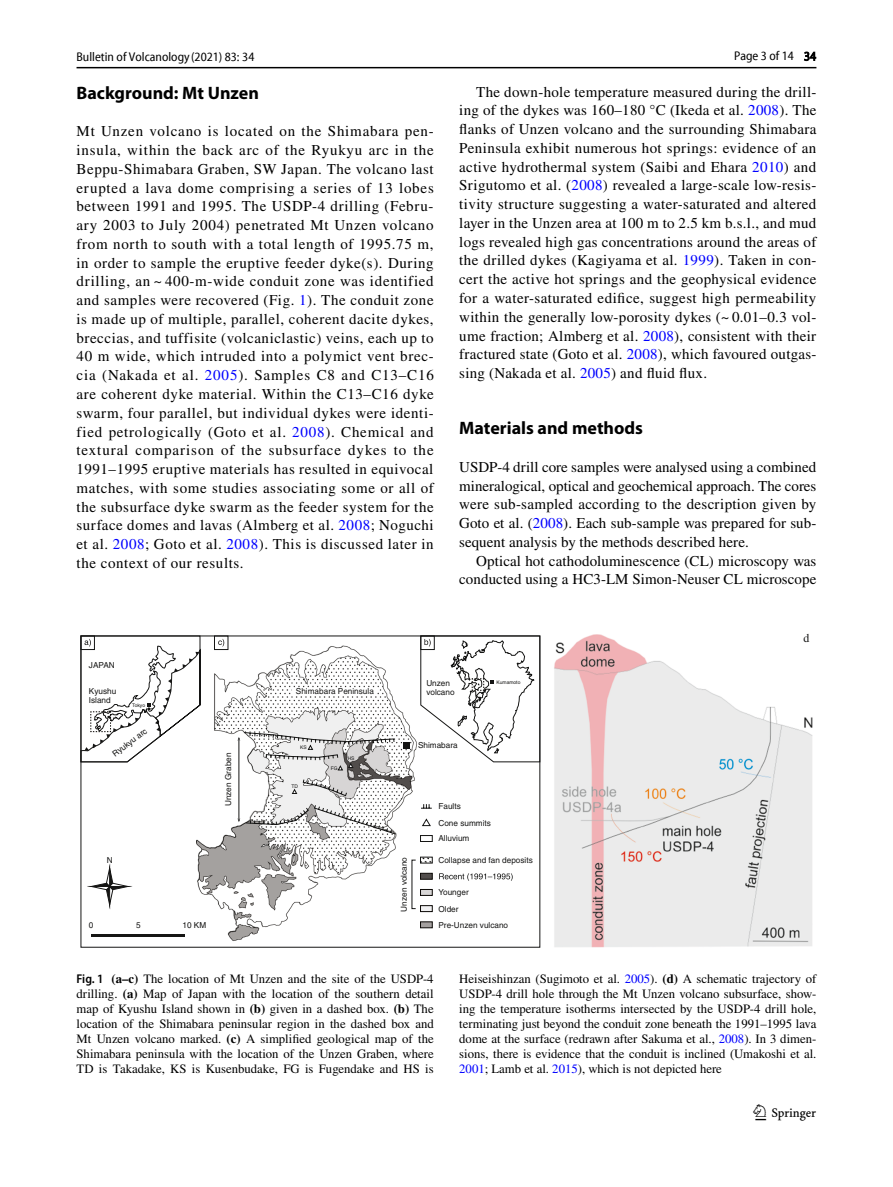
<style>
.page{position:relative;width:893px;height:1187px;background:#fff}
.page>*{position:absolute;margin:0;border:0;box-sizing:border-box;transform-origin:0 0}
.t1{font:22.5px "Springnew Regular 3";color:#000}
.t2{font:700 18px "Myriad Pro";color:#000}
.t3{font:15px/18.8px "STIX";letter-spacing:.005em;color:#000;text-align:justify}
.t4{font:12.75px/15px "STIX";color:#000;text-align:justify}
.t5{font:semi-condensed 12.75px "Myriad Pro Unic";color:#000}
.t6{font:12.75px "Myriad Pro Unic Semi Condensed 2";color:#000}
.t7{font:12px "Times";color:#151514}
.t8{font:8.25px/16.2px "Helvetica";color:#151514}
.t9{font:4.95px "Helvetica";color:#151514}
.s1{color:#00f}
.s2{font-family:"Myriad Pro";font-weight:600;font-stretch:semi-condensed}
.s3{font-weight:700}
</style>
<div class="page">
<hr style="left:77px;top:67px;width:739px;height:1px;background:#000">
<img style="left:196px;top:634px;width:616px;height:313px">
<svg style="left:83px;top:637px;width:455px;height:125px"></svg>
<svg style="left:85px;top:639px;width:6px;height:7px"></svg>
<svg style="left:439px;top:873px;width:74px;height:7px"></svg>
<div style="left:420px;top:856px;width:12px;height:7px;border:1px solid #151514"></div>
<svg style="left:420px;top:873px;width:12px;height:6px"></svg>
<svg style="left:420px;top:889px;width:12px;height:6px"></svg>
<div style="left:420px;top:835px;width:12px;height:6px;border:1px solid #151514"></div>
<svg style="left:420px;top:905px;width:12px;height:6px"></svg>
<svg style="left:420px;top:921px;width:12px;height:6px"></svg>
<svg style="left:422px;top:818px;width:9px;height:8px"></svg>
<svg style="left:238px;top:731px;width:159px;height:104px"></svg>
<svg style="left:421px;top:804px;width:11px;height:4px"></svg>
<svg style="left:87px;top:864px;width:45px;height:45px"></svg>
<svg style="left:472px;top:678px;width:12px;height:13px"></svg>
<div style="left:81px;top:635px;width:14px;height:14px;border:1px solid #151514"></div>
<svg style="left:424px;top:639px;width:7px;height:7px"></svg>
<div style="left:421px;top:635px;width:13px;height:14px;border:1px solid #151514"></div>
<svg style="left:218px;top:639px;width:6px;height:7px"></svg>
<div style="left:214px;top:635px;width:14px;height:14px;border:1px solid #151514"></div>
<hr style="left:92px;top:933px;width:93px;height:3px;background:#151514">
<svg style="left:404px;top:742px;width:6px;height:6px"></svg>
<svg style="left:81px;top:689px;width:90px;height:73px"></svg>
<p class="t5" style="left:77px;top:52px;width:179px">Bulletin of Volcanology(2021) 83: 34</p>
<p class="t6" style="left:734px;top:51px;width:83px">Page 3 of 14 34</p>
<p class="t2" style="left:77px;top:81px;width:184px">Background: Mt Unzen</p>
<p class="t3" style="left:77px;top:123px;width:359px">Mt Unzen volcano is located on the Shimabara pen&shy;insula, within the back arc of the Ryukyu arc in the Beppu-Shimabara Graben, SW Japan. The volcano last erupted a lava dome comprising a series of 13 lobes between 1991 and 1995. The USDP-4 drilling (Febru&shy;ary 2003 to July 2004) penetrated Mt Unzen volcano from north to south with a total length of 1995.75 m, in order to sample the eruptive feeder dyke(s). During drilling, an ~ 400-m-wide conduit zone was identified and samples were recovered (Fig. <span class="s1">1</span>). The conduit zone is made up of multiple, parallel, coherent dacite dykes, breccias, and tuffisite (volcaniclastic) veins, each up to 40 m wide, which intruded into a polymict vent brec&shy;cia (Nakada et al. <span class="s1">2005</span>). Samples C8 and C13–C16 are coherent dyke material. Within the C13–C16 dyke swarm, four parallel, but individual dykes were identi&shy;fied petrologically (Goto et al. <span class="s1">2008</span>). Chemical and textural comparison of the subsurface dykes to the 1991–1995 eruptive materials has resulted in equivocal matches, with some studies associating some or all of the subsurface dyke swarm as the feeder system for the surface domes and lavas (Almberg et al. <span class="s1">2008</span>; Noguchi et al. <span class="s1">2008</span>; Goto et al. <span class="s1">2008</span>). This is discussed later in the context of our results.</p>
<p class="t3" style="left:459px;top:83px;width:359px;text-indent:17px">The down-hole temperature measured during the drill&shy;ing of the dykes was 160–180 °C (Ikeda et al. <span class="s1">2008</span>). The flanks of Unzen volcano and the surrounding Shimabara Peninsula exhibit numerous hot springs: evidence of an active hydrothermal system (Saibi and Ehara <span class="s1">2010</span>) and Srigutomo et al. (<span class="s1">2008</span>) revealed a large-scale low-resis&shy;tivity structure suggesting a water-saturated and altered layer in the Unzen area at 100 m to 2.5 km b.s.l., and mud logs revealed high gas concentrations around the areas of the drilled dykes (Kagiyama et al. <span class="s1">1999</span>). Taken in con&shy;cert the active hot springs and the geophysical evidence for a water-saturated edifice, suggest high permeability within the generally low-porosity dykes (~ 0.01–0.3 vol&shy;ume fraction; Almberg et al. <span class="s1">2008</span>), consistent with their fractured state (Goto et al. <span class="s1">2008</span>), which favoured outgas&shy;sing (Nakada et al. <span class="s1">2005</span>) and fluid flux.</p>
<p class="t2" style="left:459px;top:416px;width:185px">Materials and methods</p>
<p class="t3" style="left:459px;top:458px;width:359px">USDP-4 drill core samples were analysed using a combined mineralogical, optical and geochemical approach. The cores were sub-sampled according to the description given by Goto et al. (<span class="s1">2008</span>). Each sub-sample was prepared for sub&shy;sequent analysis by the methods described here.</p>
<p class="t3" style="left:459px;top:552px;width:359px;text-align:right">Optical hot cathodoluminescence (CL) microscopy was conducted using a HC3-LM Simon-Neuser CL microscope</p>
<p class="t7" style="left:803px;top:631px;width:7px">d</p>
<p class="t8" style="left:89px;top:657px;width:27px">JAPAN</p>
<p class="t8" style="left:89px;top:687px;width:29px;line-height:8.2px">Kyushu<br>Island</p>
<p class="t9" style="left:132px;top:702px;width:14px">Tokyo</p>
<p class="t8" style="left:108px;top:748px;width:43px;rotate:-37deg">Ryukyu arc</p>
<p class="t8" style="left:107px;top:852px;width:7px">N</p>
<p class="t8" style="left:89px;top:916px;width:6px">0</p>
<p class="t8" style="left:136px;top:916px;width:6px">5</p>
<p class="t8" style="left:220px;top:806px;width:55px;rotate:-90deg">Unzen Graben</p>
<p class="t8" style="left:183px;top:916px;width:25px">10 KM</p>
<p class="t8" style="left:296px;top:683px;width:79px">Shimabara Peninsula</p>
<p class="t9" style="left:300px;top:744px;width:8px">KS</p>
<p class="t9" style="left:291px;top:783px;width:8px">TD</p>
<p class="t9" style="left:331px;top:765px;width:8px">FG</p>
<p class="t9" style="left:348px;top:755px;width:8px">HS</p>
<p class="t8" style="left:426px;top:675px;width:25px">Unzen</p>
<p class="t8" style="left:426px;top:683px;width:30px">volcano</p>
<p class="t8" style="left:418px;top:737px;width:41px">Shimabara</p>
<p class="t9" style="left:497px;top:679px;width:25px">Kumamoto</p>
<p class="t8" style="left:438px;top:798px;width:54px">Faults<br>Cone summits</p>
<p class="t8" style="left:438px;top:830px;width:32px">Alluvium</p>
<p class="t8" style="left:396px;top:911px;width:56px;rotate:-90deg">Unzen volcano</p>
<p class="t8" style="left:438px;top:852px;width:96px">Collapse and fan deposits</p>
<p class="t8" style="left:438px;top:884px;width:32px">Younger<br>Older</p>
<p class="t8" style="left:438px;top:916px;width:71px">Pre-Unzen vulcano</p>
<p class="t4" style="left:77px;top:971px;width:359px"><span class="s2">Fig. 1</span> <span class="s3">(a–c)</span> The location of Mt Unzen and the site of the USDP-4 drilling. <span class="s3">(a)</span> Map of Japan with the location of the southern detail map of Kyushu Island shown in <span class="s3">(b)</span> given in a dashed box. <span class="s3">(b)</span> The location of the Shimabara peninsular region in the dashed box and Mt Unzen volcano marked. <span class="s3">(c)</span> A simplified geological map of the Shimabara peninsula with the location of the Unzen Graben, where TD is Takadake, KS is Kusenbudake, FG is Fugendake and HS is</p>
<p class="t4" style="left:459px;top:971px;width:359px">Heiseishinzan (Sugimoto et al. <span class="s1">2005</span>). <span class="s3">(d)</span> A schematic trajectory of USDP-4 drill hole through the Mt Unzen volcano subsurface, show&shy;ing the temperature isotherms intersected by the USDP-4 drill hole, terminating just beyond the conduit zone beneath the 1991–1995 lava dome at the surface (redrawn after Sakuma et al., <span class="s1">2008</span>). In 3 dimen&shy;sions, there is evidence that the conduit is inclined (Umakoshi et al.<br><span class="s1">2001</span>; Lamb et al. <span class="s1">2015</span>), which is not depicted here</p>
<h1 class="t1" style="left:755px;top:1104px;width:62px">1 3</h1>
</div>
